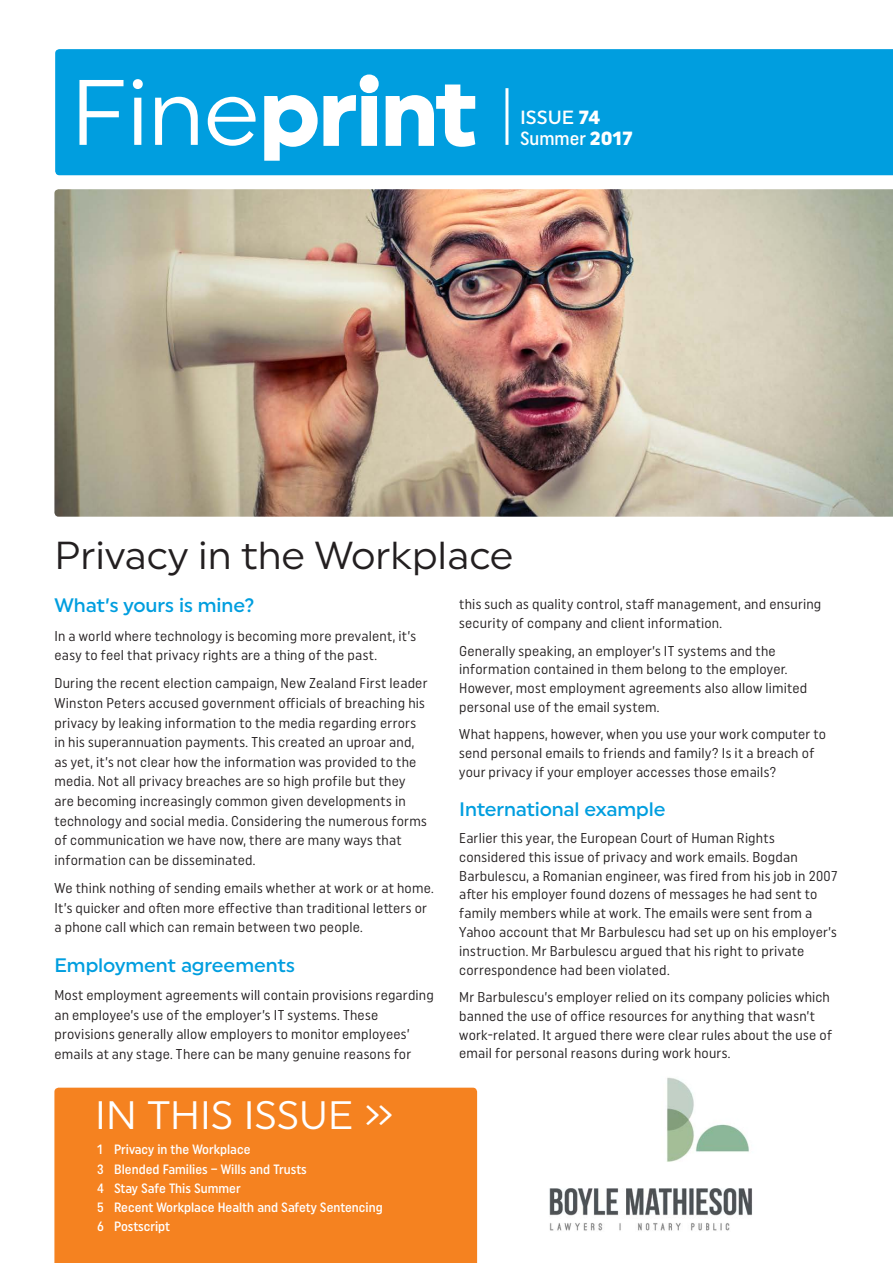
<style>
.page{position:relative;width:893px;height:1263px;background:#fff}
.page>*{position:absolute;margin:0;border:0;box-sizing:border-box;transform-origin:0 0}
.t1{font:700 92.7px "Uniform";letter-spacing:-.01em;color:#fff}
.t2{font:39.6px "Uniform";letter-spacing:-.01em;color:#fff}
.t3{font:39px "Uniform";color:#231f20}
.t4{font:500 19.5px "Uniform";letter-spacing:-.005em;color:#009edf}
.t5{font:500 19.05px "Uniform Condensed";color:#fff}
.t6{font:500 19.05px "Uniform";color:#fff}
.t7{font:14.25px/18.8px "Uniform Condensed";letter-spacing:.015em;color:#231f20}
.t8{font:500 13.5px/19.2px "Uniform Condensed";color:#fff}
.s1{font-weight:400}
.s2{font-weight:900}
.s3{font-family:"Uniform";font-weight:900}
</style>
<div class="page">
<img style="left:54px;top:189px;width:839px;height:328px">
<div style="left:54px;top:1088px;width:423px;height:175px;background:#f58220"></div>
<div style="left:55px;top:49px;width:838px;height:126px;background:#009edf"></div>
<svg style="left:263px;top:73px;width:213px;height:99px;background:#1ba8e2"></svg>
<hr style="left:505px;top:88px;width:3px;height:57px;background:#fff">
<img style="left:549px;top:1077px;width:203px;height:154px">
<h1 class="t1" style="left:70px;top:57px;width:408px"><span class="s1">Fine</span>print</h1>
<h3 class="t6" style="left:520px;top:106px;width:82px">ISSUE <span class="s2">74</span></h3>
<h3 class="t5" style="left:520px;top:127px;width:114px">Summer <span class="s3">2017</span></h3>
<h3 class="t3" style="left:54px;top:532px;width:460px">Privacy in the Workplace</h3>
<h3 class="t4" style="left:54px;top:594px;width:202px">What’s yours is mine?</h3>
<p class="t7" style="left:54px;top:625px;width:363px;line-height:19.6px">In a world where technology is becoming more prevalent, it’s easy to feel that privacy rights are a thing of the past.</p>
<p class="t7" style="left:54px;top:673px;width:374px;line-height:19.6px">During the recent election campaign, New Zealand First leader Winston Peters accused government officials of breaching his privacy by leaking information to the media regarding errors in his superannuation payments. This created an uproar and, as yet, it’s not clear how the information was provided to the media. Not all privacy breaches are so high profile but they are becoming increasingly common given developments in technology and social media. Considering the numerous forms of communication we have now, there are many ways that information can be disseminated.</p>
<p class="t7" style="left:54px;top:878px;width:381px;line-height:19.6px">We think nothing of sending emails whether at work or at home.<br>It’s quicker and often more effective than traditional letters or a phone call which can remain between two people.</p>
<h3 class="t4" style="left:54px;top:953px;width:242px">Employment agreements</h3>
<p class="t7" style="left:54px;top:985px;width:381px;line-height:19.6px">Most employment agreements will contain provisions regarding an employee’s use of the employer’s IT systems. These provisions generally allow employers to monitor employees’ emails at any stage. There can be many genuine reasons for</p>
<p class="t7" style="left:459px;top:595px;width:364px">this such as quality control, staff management, and ensuring security of company and client information.</p>
<p class="t7" style="left:459px;top:641px;width:350px">Generally speaking, an employer’s IT systems and the information contained in them belong to the employer.<br>However, most employment agreements also allow limited personal use of the email system.</p>
<p class="t7" style="left:459px;top:725px;width:368px">What happens, however, when you use your work computer to send personal emails to friends and family? Is it a breach of your privacy if your employer accesses those emails?</p>
<h3 class="t4" style="left:459px;top:797px;width:208px">International example</h3>
<p class="t7" style="left:459px;top:828px;width:380px">Earlier this year, the European Court of Human Rights considered this issue of privacy and work emails. Bogdan Barbulescu, a Romanian engineer, was fired from his job in 2007 after his employer found dozens of messages he had sent to family members while at work. The emails were sent from a Yahoo account that Mr Barbulescu had set up on his employer’s instruction. Mr Barbulescu argued that his right to private correspondence had been violated.</p>
<p class="t7" style="left:459px;top:987px;width:374px">Mr Barbulescu’s employer relied on its company policies which banned the use of office resources for anything that wasn’t work-related. It argued there were clear rules about the use of email for personal reasons during work hours.</p>
<h2 class="t2" style="left:95px;top:1091px;width:300px">IN THIS ISSUE »</h2>
<p class="t8" style="left:97px;top:1140px;width:287px">1 Privacy in the Workplace<br>3 Blended Families – Wills and Trusts<br>4 Stay Safe This Summer<br>5 Recent Workplace Health and Safety Sentencing<br>6 Postscript</p>
</div>
